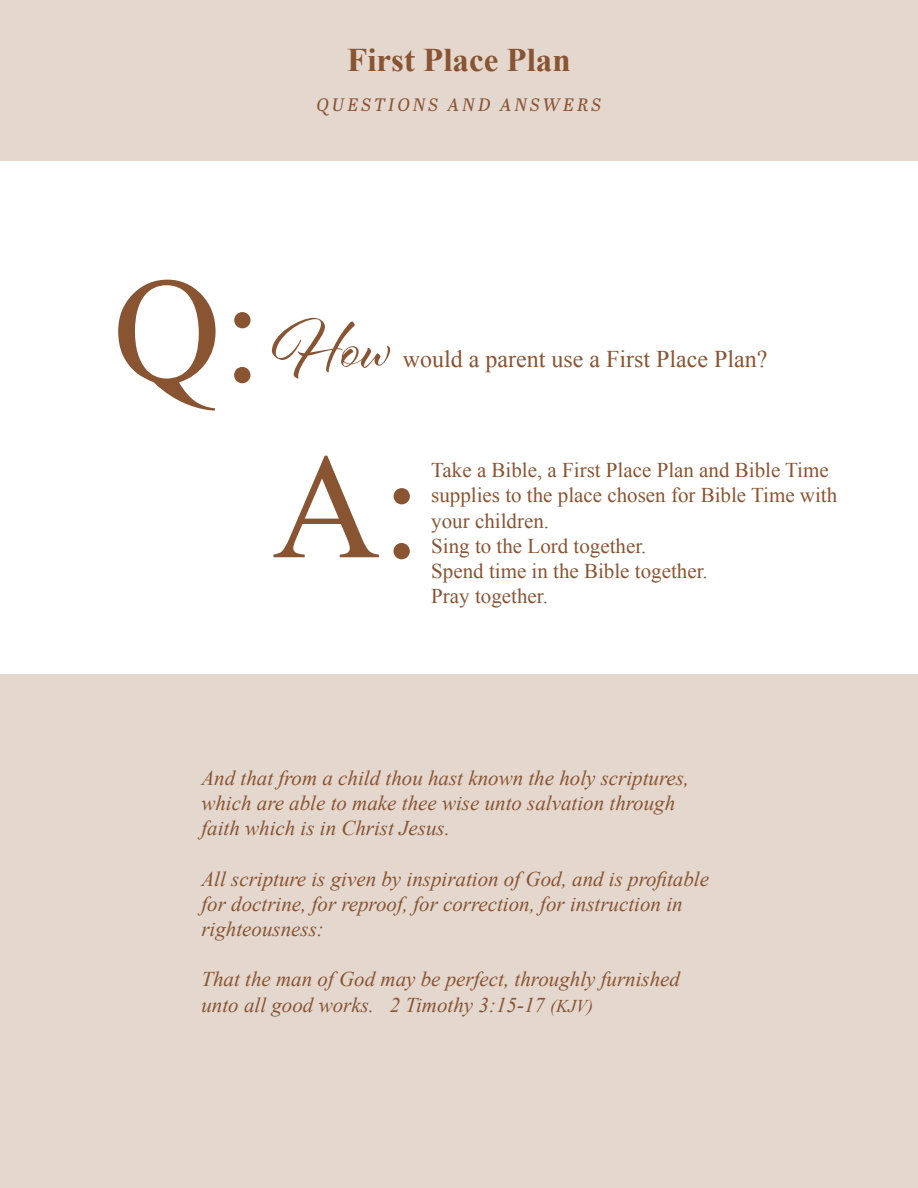
<style>
.page{position:relative;width:918px;height:1188px;background:#fff}
.page>*{position:absolute;margin:0;border:0;box-sizing:border-box;transform-origin:0 0}
.t1{font:150px "Times New Roman";color:#895432}
.t2{font:75px "Al Fresco";color:#895432}
.t3{font:700 33px "Times New Roman";color:#895432}
.t4{font:24px "Times New Roman";color:#895432}
.t5{font:italic 21px/25.2px "Times New Roman";color:#895432}
.t6{font:21px/25.2px "Times New Roman";color:#895432}
.t7{font:italic 18px "Abril Text";letter-spacing:.16em;color:#895432}
.s1{font-size:18px}
</style>
<div class="page">
<div style="left:0;top:0;width:918px;height:160px;background:#e4d7ce"></div>
<div style="left:0;top:674px;width:918px;height:514px;background:#e4d7ce"></div>
<h3 class="t3" style="left:347px;top:37px;width:225px">First Place Plan</h3>
<p class="t7" style="left:317px;top:92px;width:286px">QUESTIONS AND ANSWERS</p>
<h1 class="t1" style="left:113px;top:230px;width:151px">Q:</h1>
<h2 class="t2" style="left:272px;top:297px;width:121px">How</h2>
<p class="t4" style="left:403px;top:342px;width:366px">would a parent use a First Place Plan?</p>
<h1 class="t1" style="left:272px;top:406px;width:151px">A:</h1>
<p class="t6" style="left:431px;top:457px;width:407px">Take a Bible, a First Place Plan and Bible Time supplies to the place chosen for Bible Time with your children.<br>Sing to the Lord together.<br>Spend time in the Bible together.</p>
<p class="t6" style="left:431px;top:583px;width:118px">Pray together.</p>
<p class="t5" style="left:201px;top:765px;width:489px">And that from a child thou hast known the holy scriptures, which are able to make thee wise unto salvation through faith which is in Christ Jesus.</p>
<p class="t5" style="left:201px;top:865px;width:509px">All scripture is given by inspiration of God, and is profitable for doctrine, for reproof, for correction, for instruction in righteousness:</p>
<p class="t5" style="left:201px;top:966px;width:480px">That the man of God may be perfect, throughly furnished unto all good works. 2 Timothy 3:15-17 <span class="s1">(KJV)</span></p>
</div>
